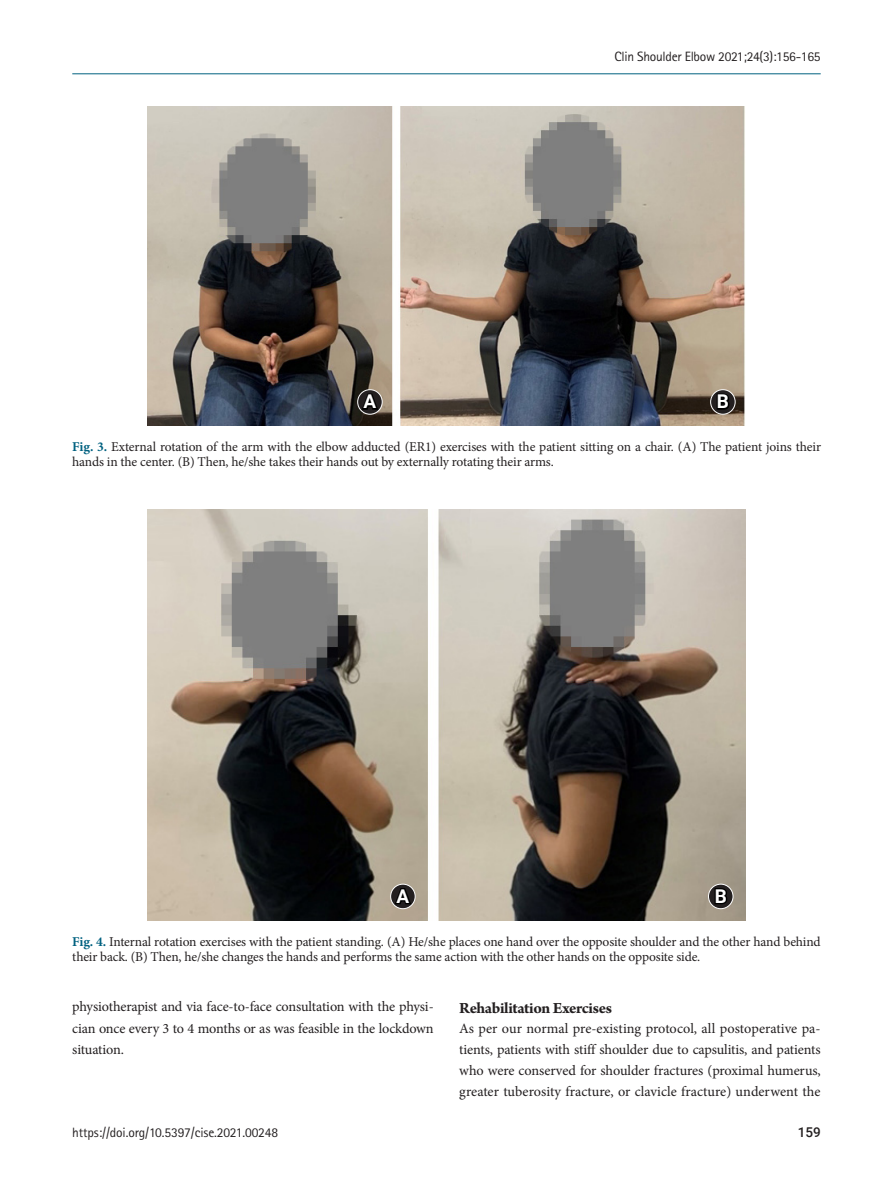
<style>
.page{position:relative;width:893px;height:1191px;background:#fff}
.page>*{position:absolute;margin:0;border:0;box-sizing:border-box;transform-origin:0 0}
.t1{font:700 18.9px "Roboto";color:#fff}
.body-sub-title{font:700 16.5px "Arno Pro";letter-spacing:-.025em;color:#231f20}
.body{font:14.25px/21.3px "Minion Pro";letter-spacing:-.005em;color:#231f20;text-align:justify}
.fig-caption{font:13.5px/15px "Minion Pro";letter-spacing:-.01em;color:#231f20}
.t2{font:13.5px "Rotis Sans Serif Std";letter-spacing:-.02em;color:#231f20}
.t3{font:500 13.5px "Roboto";color:#231f20}
.s1{font-weight:700;color:#006180}
</style>
<div class="page">
<img style="left:147px;top:106px;width:598px;height:319px">
<img style="left:147px;top:509px;width:599px;height:411px">
<svg style="left:711px;top:390px;width:24px;height:24px"></svg>
<div style="left:710px;top:389px;width:26px;height:26px;border:1px solid #fff;border-radius:50%"></div>
<svg style="left:715px;top:391px;width:16px;height:20px"></svg>
<svg style="left:358px;top:390px;width:24px;height:24px"></svg>
<div style="left:357px;top:389px;width:26px;height:26px;border:1px solid #fff;border-radius:50%"></div>
<svg style="left:360px;top:392px;width:20px;height:20px"></svg>
<svg style="left:708px;top:884px;width:25px;height:24px"></svg>
<div style="left:708px;top:883px;width:25px;height:26px;border:1px solid #fff;border-radius:50%"></div>
<svg style="left:713px;top:886px;width:16px;height:19px"></svg>
<svg style="left:391px;top:884px;width:24px;height:24px"></svg>
<div style="left:390px;top:883px;width:26px;height:26px;border:1px solid #fff;border-radius:50%"></div>
<svg style="left:393px;top:886px;width:20px;height:20px"></svg>
<hr style="left:72px;top:73px;width:749px;height:1px;background:#006180">
<p class="t2" style="left:614px;top:49px;width:208px">Clin Shoulder Elbow 2021;24(3):156-165</p>
<p class="t1" style="left:364px;top:388px;width:14px">A</p>
<p class="t1" style="left:717px;top:388px;width:14px">B</p>
<p class="fig-caption" style="left:72px;top:439px;width:750px"><span class="s1">Fig. 3.</span> External rotation of the arm with the elbow adducted (ER1) exercises with the patient sitting on a chair. (A) The patient joins their hands in the center. (B) Then, he/she takes their hands out by externally rotating their arms.</p>
<p class="t1" style="left:396px;top:883px;width:14px">A</p>
<p class="t1" style="left:715px;top:883px;width:14px">B</p>
<p class="fig-caption" style="left:72px;top:934px;width:750px"><span class="s1">Fig. 4.</span> Internal rotation exercises with the patient standing. (A) He/she places one hand over the opposite shoulder and the other hand behind their back. (B) Then, he/she changes the hands and performs the same action with the other hands on the opposite side.</p>
<p class="body" style="left:72px;top:996px;width:363px">physiotherapist and via face-to-face consultation with the physi&shy;cian once every 3 to 4 months or as was feasible in the lockdown situation.</p>
<p class="body-sub-title" style="left:459px;top:998px;width:154px">Rehabilitation Exercises</p>
<p class="body" style="left:459px;top:1017px;width:363px">As per our normal pre-existing protocol, all postoperative pa&shy;tients, patients with stiff shoulder due to capsulitis, and patients who were conserved for shoulder fractures (proximal humerus, greater tuberosity fracture, or clavicle fracture) underwent the</p>
<p class="t2" style="left:72px;top:1124px;width:207px">https://doi.org/10.5397/cise.2021.00248</p>
<p class="t3" style="left:798px;top:1123px;width:25px">159</p>
</div>
